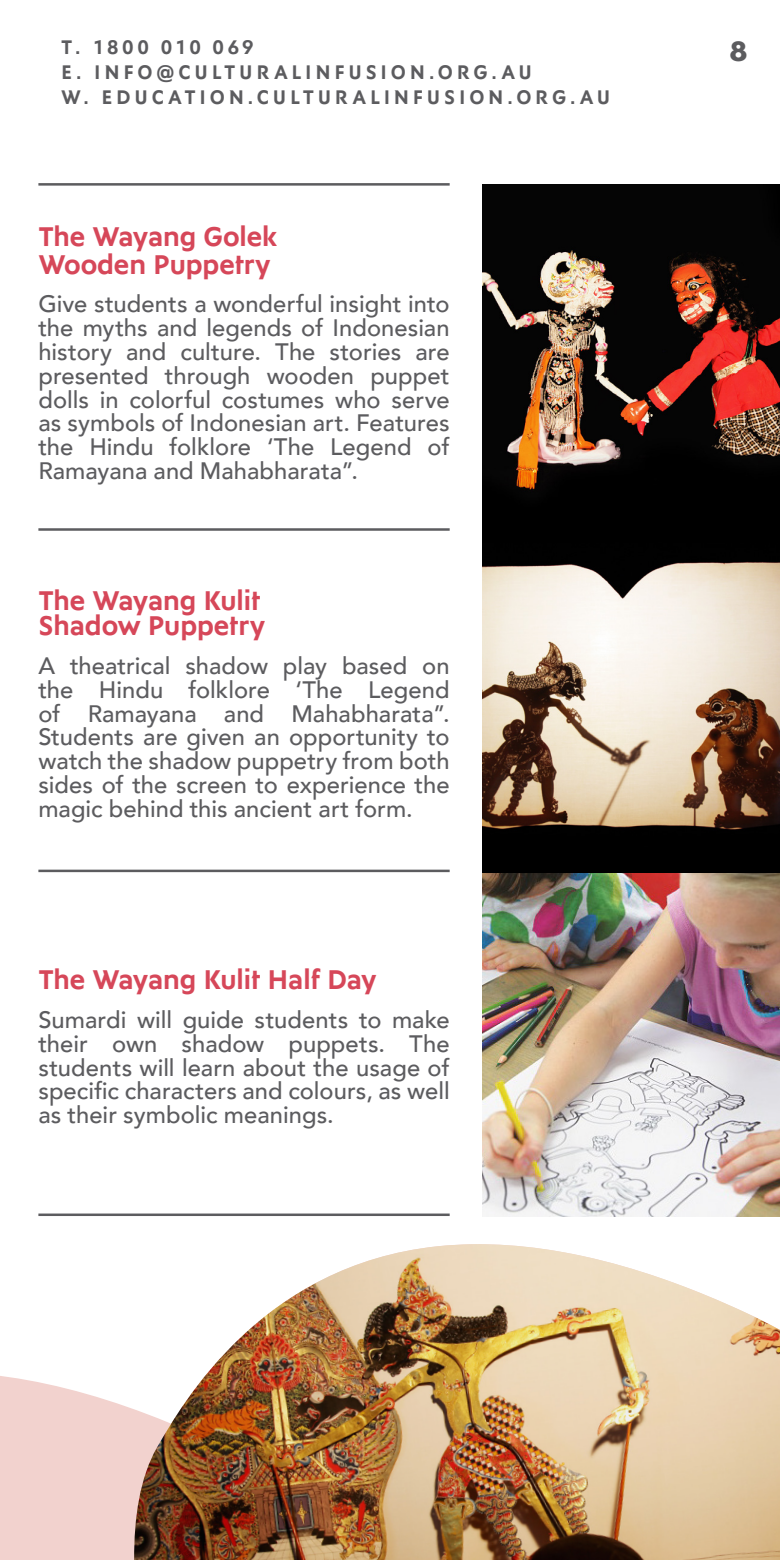
<style>
.page{position:relative;width:780px;height:1560px;background:#fff}
.page>*{position:absolute;margin:0;border:0;box-sizing:border-box;transform-origin:0 0}
.t1{font:700 30px "Goldplay Alt";color:#5c5c5f}
.t2{font:700 27.5px/27.5px "Ysans Std";letter-spacing:-.025em;color:#d64759}
.Body_text{font:500 23.75px/23.8px "Avenir";color:#5c5c5f;text-align:justify}
.body_text{font:700 20px "Ysans Std";letter-spacing:.19em;color:#5c5c5f}
</style>
<div class="page">
<img style="left:482px;top:184px;width:298px;height:1031px">
<hr style="left:38px;top:183px;width:411px;height:3px;background:#5c5c5f">
<hr style="left:38px;top:528px;width:411px;height:2px;background:#5c5c5f">
<hr style="left:38px;top:869px;width:411px;height:3px;background:#5c5c5f">
<hr style="left:38px;top:1213px;width:411px;height:2px;background:#5c5c5f">
<div style="left:0;top:1376px;width:111px;height:183px;background:#f2d2ce"></div>
<div style="left:111px;top:1401px;width:23px;height:158px;background:#f2d2ce"></div>
<img style="left:134px;top:1244px;width:646px;height:315px">
<p class="body_text" style="left:61px;top:36px;width:194px">T. 1800 010 069</p>
<p class="body_text" style="left:61px;top:61px;width:472px">E. INFO@CULTURALINFUSION.ORG.AU</p>
<p class="body_text" style="left:61px;top:86px;width:551px">W. EDUCATION.CULTURALINFUSION.ORG.AU</p>
<p class="t2" style="left:38px;top:223px;width:240px">The Wayang Golek<br>Wooden Puppetry</p>
<p class="Body_text" style="left:38px;top:291px;width:413px">Give students a wonderful insight into the myths and legends of Indonesian history and culture. The stories are presented through wooden puppet dolls in colorful costumes who serve as symbols of Indonesian art. Features the Hindu folklore ‘The Legend of Ramayana and Mahabharata”.</p>
<p class="t2" style="left:38px;top:589px;width:228px;line-height:25px">The Wayang Kulit<br>Shadow Puppetry</p>
<p class="Body_text" style="left:38px;top:652px;width:413px">A theatrical shadow play based on the Hindu folklore ‘The Legend of Ramayana and Mahabharata”.<br>Students are given an opportunity to watch the shadow puppetry from both sides of the screen to experience the magic behind this ancient art form.</p>
<p class="t2" style="left:38px;top:966px;width:340px">The Wayang Kulit Half Day</p>
<p class="Body_text" style="left:38px;top:1006px;width:413px">Sumardi will guide students to make their own shadow puppets. The students will learn about the usage of specific characters and colours, as well as their symbolic meanings.</p>
<p class="t1" style="left:729px;top:32px;width:20px">8</p>
</div>
